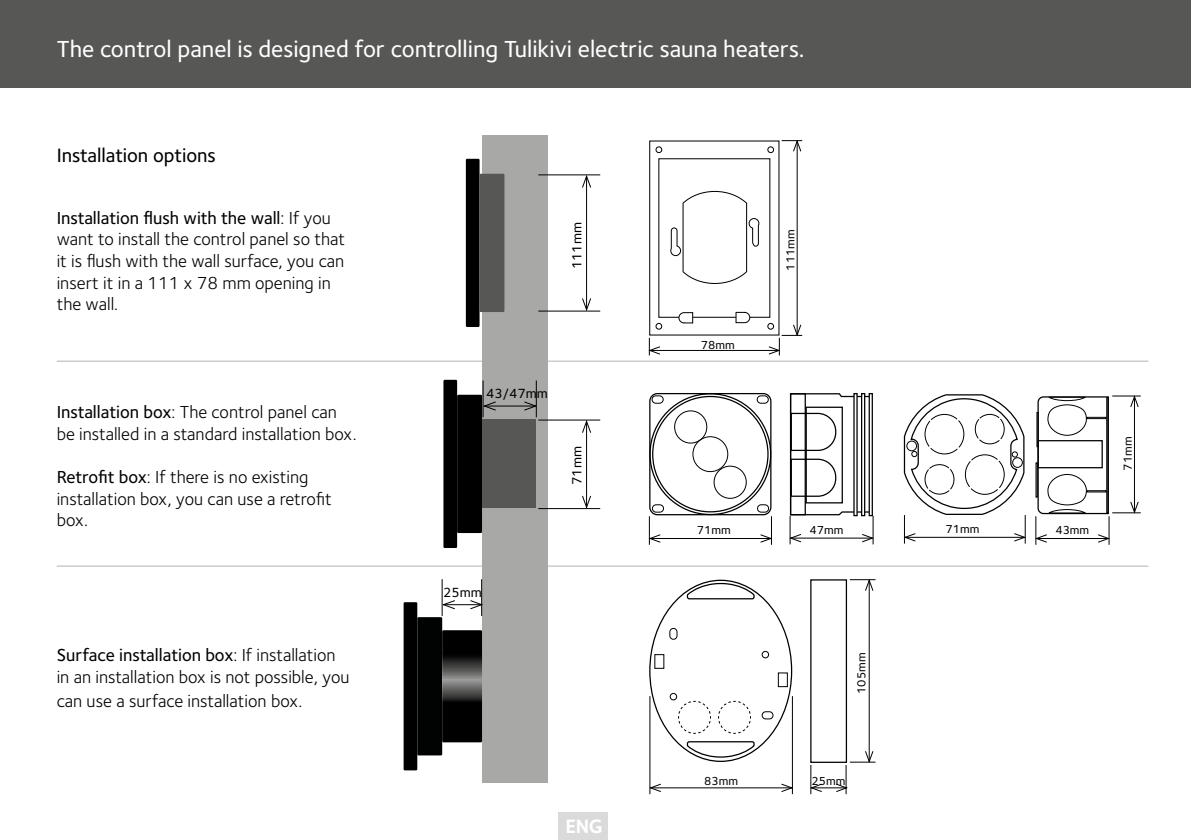
<style>
.page{position:relative;width:1191px;height:840px;background:#fff}
.page>*{position:absolute;margin:0;border:0;box-sizing:border-box;transform-origin:0 0}
.t1{font:500 24px "Foundry Sterling OT2";color:#fff}
.t2{font:500 20px "Foundry Sterling OT2";color:#000}
.t3{font:700 20px "Foundry Sterling OT2";color:#fff}
.t4{font:18px/21.6px "Foundry Sterling OT2";color:#000}
.t5{font:500 13.8px "Foundry Sterling OT2";color:#000}
.t6{font:500 12px "Foundry Sterling OT2";color:#000}
.s1{font-weight:500}
</style>
<div class="page">
<hr style="left:57px;top:360px;width:1091px;height:1px;background:#b3b2b2">
<hr style="left:57px;top:565px;width:1091px;height:1px;background:#b3b2b2">
<div style="left:656px;top:146px;width:6px;height:7px;border:1px solid #000;border-radius:50%"></div>
<div style="left:767px;top:146px;width:7px;height:7px;border:1px solid #000;border-radius:50%"></div>
<hr style="left:797px;top:141px;width:1px;height:194px;background:#000">
<svg style="left:781px;top:140px;width:21px;height:11px"></svg>
<svg style="left:649px;top:158px;width:153px;height:197px"></svg>
<div style="left:649px;top:393px;width:122px;height:122px;border:1px solid #000;border-radius:8px"></div>
<div style="left:674px;top:410px;width:33px;height:33px;border:1px solid #000;border-radius:50%"></div>
<div style="left:692px;top:436px;width:36px;height:35px;border:1px solid #000;border-radius:50%"></div>
<div style="left:714px;top:465px;width:32px;height:33px;border:1px solid #000;border-radius:50%"></div>
<div style="left:652px;top:395px;width:11px;height:8px;border:1px solid #000;border-radius:4px"></div>
<div style="left:757px;top:395px;width:11px;height:8px;border:1px solid #000;border-radius:4px"></div>
<div style="left:652px;top:504px;width:12px;height:8px;border:1px solid #000;border-radius:4px"></div>
<div style="left:757px;top:504px;width:12px;height:8px;border:1px solid #000;border-radius:4px"></div>
<hr style="left:650px;top:538px;width:121px;height:1px;background:#000">
<svg style="left:649px;top:516px;width:11px;height:28px"></svg>
<svg style="left:760px;top:516px;width:12px;height:28px"></svg>
<svg style="left:789px;top:393px;width:84px;height:151px"></svg>
<svg style="left:904px;top:397px;width:121px;height:146px"></svg>
<svg style="left:1035px;top:395px;width:105px;height:149px"></svg>
<div style="left:0;top:0;width:1191px;height:88px;background:#575756"></div>
<div style="left:466px;top:159px;width:13px;height:168px;background:#000"></div>
<div style="left:443px;top:379px;width:14px;height:168px;background:#000"></div>
<div style="left:482px;top:136px;width:66px;height:646px;background:#a8a8a7"></div>
<div style="left:457px;top:394px;width:25px;height:138px;background:#000"></div>
<div style="left:403px;top:602px;width:14px;height:168px;background:#000"></div>
<div style="left:417px;top:616px;width:25px;height:139px;background:#010202"></div>
<svg style="left:442px;top:630px;width:40px;height:112px"></svg>
<div style="left:482px;top:419px;width:53px;height:89px;background:#575756"></div>
<div style="left:479px;top:174px;width:25px;height:138px;background:#575756"></div>
<hr style="left:538px;top:174px;width:62px;height:1px;background:#000">
<hr style="left:538px;top:310px;width:62px;height:1px;background:#000">
<hr style="left:586px;top:176px;width:1px;height:133px;background:#000">
<svg style="left:581px;top:297px;width:10px;height:14px"></svg>
<svg style="left:581px;top:174px;width:10px;height:14px"></svg>
<hr style="left:538px;top:419px;width:62px;height:1px;background:#000">
<hr style="left:538px;top:508px;width:62px;height:1px;background:#000">
<hr style="left:586px;top:421px;width:1px;height:86px;background:#000">
<svg style="left:581px;top:495px;width:10px;height:14px"></svg>
<svg style="left:581px;top:419px;width:10px;height:14px"></svg>
<hr style="left:536px;top:380px;width:1px;height:37px;background:#000">
<hr style="left:483px;top:380px;width:1px;height:37px;background:#000">
<hr style="left:484px;top:405px;width:51px;height:1px;background:#000">
<svg style="left:482px;top:401px;width:14px;height:10px"></svg>
<svg style="left:523px;top:401px;width:14px;height:10px"></svg>
<hr style="left:481px;top:579px;width:1px;height:36px;background:#000">
<hr style="left:442px;top:579px;width:1px;height:36px;background:#000">
<hr style="left:443px;top:604px;width:39px;height:1px;background:#000">
<svg style="left:441px;top:599px;width:14px;height:10px"></svg>
<svg style="left:469px;top:599px;width:14px;height:10px"></svg>
<svg style="left:685px;top:741px;width:71px;height:16px"></svg>
<svg style="left:685px;top:582px;width:71px;height:17px"></svg>
<div style="left:669px;top:627px;width:8px;height:12px;border:1px solid #000;border-radius:4px"></div>
<div style="left:762px;top:711px;width:11px;height:7px;border:1px solid #000;border-radius:4px"></div>
<div style="left:670px;top:692px;width:7px;height:7px;border:1px solid #000;border-radius:50%"></div>
<div style="left:762px;top:650px;width:7px;height:7px;border:1px solid #000;border-radius:50%"></div>
<svg style="left:678px;top:700px;width:33px;height:33px"></svg>
<svg style="left:718px;top:700px;width:33px;height:33px"></svg>
<div style="left:778px;top:672px;width:9px;height:14px;border:1px solid #000"></div>
<hr style="left:869px;top:580px;width:1px;height:181px;background:#000">
<svg style="left:850px;top:579px;width:25px;height:11px"></svg>
<hr style="left:792px;top:695px;width:1px;height:98px;background:#000">
<hr style="left:649px;top:695px;width:1px;height:98px;background:#000">
<hr style="left:650px;top:787px;width:141px;height:1px;background:#000">
<svg style="left:649px;top:783px;width:12px;height:8px"></svg>
<svg style="left:781px;top:783px;width:11px;height:8px"></svg>
<div style="left:810px;top:579px;width:37px;height:183px;border:1px solid #000"></div>
<hr style="left:811px;top:787px;width:35px;height:1px;background:#000">
<svg style="left:810px;top:765px;width:12px;height:28px"></svg>
<svg style="left:836px;top:750px;width:39px;height:43px"></svg>
<div style="left:558px;top:812px;width:50px;height:27px;background:#dadada"></div>
<h1 class="t1" style="left:57px;top:31px;width:749px">The control panel is designed for controlling Tulikivi electric sauna heaters.</h1>
<p class="t2" style="left:57px;top:140px;width:161px">Installation options</p>
<p class="t4" style="left:57px;top:205px;width:290px"><span class="s1">Installation flush with the wall</span>: If you want to install the control panel so that it is flush with the wall surface, you can insert it in a 111 x 78 mm opening in the wall.</p>
<p class="t4" style="left:57px;top:400px;width:301px"><span class="s1">Installation box</span>: The control panel can be installed in a standard installation box.</p>
<p class="t4" style="left:57px;top:465px;width:276px"><span class="s1">Retrofit box</span>: If there is no existing installation box, you can use a retrofit box.</p>
<p class="t4" style="left:57px;top:642px;width:294px"><span class="s1">Surface installation box</span>: If installation in an installation box is not possible, you</p>
<p class="t4" style="left:57px;top:688px;width:247px">can use a surface installation box.</p>
<p class="t5" style="left:566px;top:269px;width:49px;rotate:-90deg">111mm</p>
<p class="t5" style="left:486px;top:383px;width:63px">43/47mm</p>
<p class="t5" style="left:566px;top:484px;width:40px;rotate:-90deg">71mm</p>
<p class="t5" style="left:443px;top:581px;width:40px">25mm</p>
<p class="t3" style="left:565px;top:810px;width:39px">ENG</p>
<p class="t6" style="left:701px;top:336px;width:35px">78mm</p>
<p class="t6" style="left:781px;top:270px;width:43px;rotate:-90deg">111mm</p>
<p class="t6" style="left:697px;top:521px;width:35px">71mm</p>
<p class="t6" style="left:809px;top:520px;width:35px">47mm</p>
<p class="t6" style="left:945px;top:520px;width:35px">71mm</p>
<p class="t6" style="left:1055px;top:521px;width:35px">43mm</p>
<p class="t6" style="left:852px;top:693px;width:43px;rotate:-90deg">105mm</p>
<p class="t6" style="left:704px;top:771px;width:35px">83mm</p>
<p class="t6" style="left:811px;top:771px;width:35px">25mm</p>
<p class="t6" style="left:1118px;top:470px;width:35px;rotate:-90deg">71mm</p>
</div>
